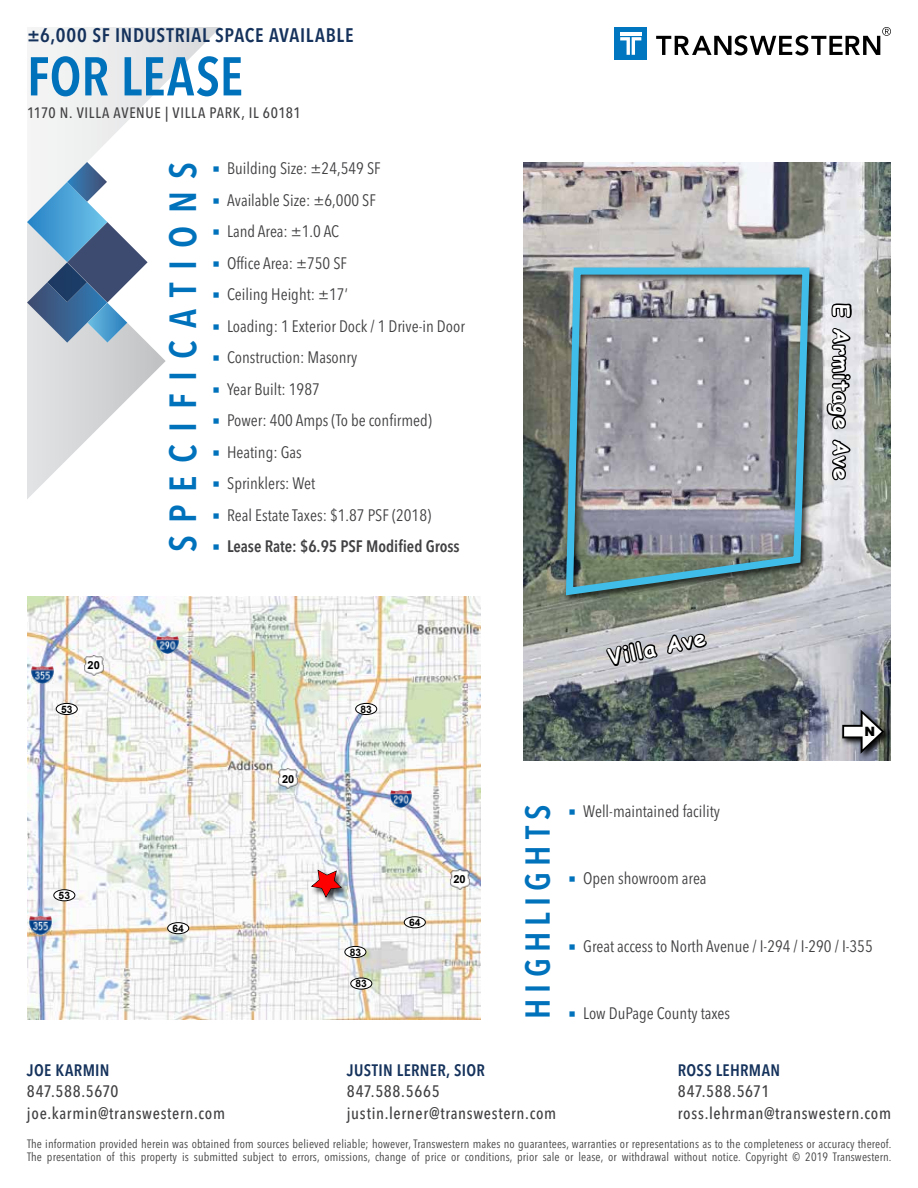
<style>
.page{position:relative;width:918px;height:1188px;background:#fff}
.page>*{position:absolute;margin:0;border:0;box-sizing:border-box;transform-origin:0 0}
.t1{font:600 condensed 54px "Avenir Next LT Pro";color:#0072bc}
.t2{font:600 condensed 37.5px "Avenir Next LT Pro";letter-spacing:.335em;color:#0072bc}
.t3{font:600 condensed 34.35px "Avenir Next LT Pro";letter-spacing:.18em;color:#0072bc}
.t4{font:700 21.15px "Comic Sans MS";letter-spacing:.05em;color:#fff}
.t5{font:600 condensed 19.5px "Avenir Next LT Pro";letter-spacing:.035em;color:#15325c}
.t6{font:condensed 16.5px/31.5px "Avenir Next LT Pro";color:#414042}
.t7{font:500 condensed 16.5px/21.8px "Avenir Next LT Pro";letter-spacing:.04em;color:#414042}
.t8{font:600 condensed 16.5px "Avenir Next LT Pro";letter-spacing:.02em;color:#15325c}
.t9{font:600 condensed 16.5px "Avenir Next LT Pro";color:#414042}
.t10{font:500 condensed 15px "Avenir Next LT Pro";letter-spacing:.045em;color:#414042}
.t11{font:900 12.9px "Arial";color:#000}
.t12{font:condensed 12px/13.5px "Avenir Next LT Pro";letter-spacing:.01em;color:#414042}
.t13{font:700 11.1px "Arial";color:#000}
.t14{font:700 10.2px "Arial";color:#000}
</style>
<div class="page">
<img style="left:524px;top:162px;width:367px;height:599px">
<div style="left:615px;top:27px;width:32px;height:33px;background:#0076c0"></div>
<svg style="left:620px;top:37px;width:21px;height:18px"></svg>
<hr style="left:620px;top:32px;width:21px;height:4px;background:#fff">
<svg style="left:656px;top:27px;width:235px;height:28px"></svg>
<svg style="left:605px;top:624px;width:55px;height:56px"></svg>
<svg style="left:666px;top:632px;width:42px;height:34px"></svg>
<svg style="left:825px;top:255px;width:29px;height:227px"></svg>
<img style="left:27px;top:596px;width:453px;height:423px">
<div style="left:310px;top:868px;width:40px;height:38px;background:#000;opacity:.75"></div>
<div style="left:168px;top:923px;width:21px;height:11px;background:#fff;border-radius:50%"></div>
<div style="left:167px;top:922px;width:22px;height:12px;border:1px solid #000;border-radius:50%"></div>
<div style="left:404px;top:917px;width:21px;height:11px;background:#fff;border-radius:50%"></div>
<div style="left:404px;top:916px;width:22px;height:12px;border:1px solid #000;border-radius:50%"></div>
<div style="left:56px;top:703px;width:21px;height:12px;background:#fff;border-radius:50%"></div>
<div style="left:56px;top:703px;width:22px;height:12px;border:1px solid #000;border-radius:50%"></div>
<div style="left:54px;top:890px;width:21px;height:11px;background:#fff;border-radius:50%"></div>
<div style="left:53px;top:889px;width:22px;height:12px;border:1px solid #000;border-radius:50%"></div>
<div style="left:356px;top:703px;width:21px;height:12px;background:#fff;border-radius:50%"></div>
<div style="left:355px;top:703px;width:22px;height:12px;border:1px solid #000;border-radius:50%"></div>
<div style="left:345px;top:946px;width:21px;height:12px;background:#fff;border-radius:50%"></div>
<div style="left:345px;top:946px;width:21px;height:12px;border:1px solid #000;border-radius:50%"></div>
<div style="left:351px;top:978px;width:21px;height:11px;background:#fff;border-radius:50%"></div>
<div style="left:350px;top:978px;width:22px;height:11px;border:1px solid #000;border-radius:50%"></div>
<img style="left:84px;top:655px;width:19px;height:20px">
<img style="left:279px;top:769px;width:19px;height:20px">
<img style="left:450px;top:870px;width:19px;height:19px">
<img style="left:30px;top:917px;width:21px;height:17px">
<img style="left:32px;top:666px;width:21px;height:18px">
<img style="left:157px;top:636px;width:21px;height:17px">
<img style="left:390px;top:790px;width:22px;height:18px">
<div style="left:840px;top:708px;width:52px;height:53px;background:#000;opacity:.75"></div>
<div style="left:842px;top:712px;width:47px;height:45px;background:#000;opacity:.75"></div>
<div style="left:844px;top:727px;width:26px;height:9px;background:#fff"></div>
<svg style="left:861px;top:710px;width:23px;height:44px"></svg>
<div style="left:564px;top:265px;width:255px;height:339px;background:#000;opacity:.75"></div>
<img style="left:562px;top:264px;width:251px;height:335px">
<svg style="left:27px;top:27px;width:194px;height:472px"></svg>
<svg style="left:303px;top:860px;width:46px;height:43px"></svg>
<p class="t5" style="left:27px;top:23px;width:328px">±6,000 SF INDUSTRIAL SPACE AVAILABLE</p>
<h1 class="t1" style="left:27px;top:44px;width:218px">FOR LEASE</h1>
<p class="t10" style="left:27px;top:104px;width:275px">1170 N. VILLA AVENUE | VILLA PARK, IL 60181</p>
<h2 class="t2" style="left:160px;top:552px;width:392px;rotate:-90deg">SPECIFICATIONS</h2>
<p class="t6" style="left:227px;top:153px;width:239px">Building Size: ±24,549 SF<br>Available Size: ±6,000 SF<br>Land Area: ±1.0 AC<br>Office Area: ±750 SF<br>Ceiling Height: ±17’<br>Loading: 1 Exterior Dock / 1 Drive-in Door<br>Construction: Masonry<br>Year Built: 1987<br>Power: 400 Amps (To be confirmed)<br>Heating: Gas<br>Sprinklers: Wet<br>Real Estate Taxes: $1.87 PSF (2018)</p>
<p class="t9" style="left:227px;top:537px;width:234px">Lease Rate: $6.95 PSF Modified Gross</p>
<p class="t4" style="left:857px;top:304px;width:177px;rotate:90deg">E Armitage Ave</p>
<p class="t14" style="left:61px;top:702px;width:13px">53</p>
<p class="t13" style="left:88px;top:657px;width:14px">20</p>
<p class="t14" style="left:59px;top:888px;width:13px">53</p>
<p class="t14" style="left:173px;top:921px;width:13px">64</p>
<p class="t8" style="left:27px;top:1060px;width:84px">JOE KARMIN</p>
<p class="t7" style="left:27px;top:1081px;width:200px">847.588.5670 joe.karmin@transwestern.com</p>
<p class="t13" style="left:282px;top:771px;width:14px">20</p>
<p class="t14" style="left:361px;top:702px;width:13px">83</p>
<p class="t14" style="left:350px;top:945px;width:13px">83</p>
<p class="t14" style="left:356px;top:977px;width:13px">83</p>
<p class="t14" style="left:409px;top:915px;width:13px">64</p>
<p class="t13" style="left:453px;top:872px;width:14px">20</p>
<h3 class="t3" style="left:517px;top:1019px;width:216px;rotate:-90deg">HIGHLIGHTS</h3>
<p class="t8" style="left:347px;top:1060px;width:140px">JUSTIN LERNER, SIOR</p>
<p class="t7" style="left:347px;top:1081px;width:211px">847.588.5665 justin.lerner@transwestern.com</p>
<p class="t4" style="left:605px;top:642px;width:100px;rotate:-12deg">Villa Ave</p>
<p class="t6" style="left:583px;top:795px;width:138px">Well-maintained facility</p>
<p class="t6" style="left:583px;top:863px;width:125px">Open showroom area</p>
<p class="t11" style="left:865px;top:722px;width:12px">N</p>
<p class="t6" style="left:583px;top:930px;width:291px">Great access to North Avenue / I-294 / I-290 / I-355</p>
<p class="t6" style="left:583px;top:998px;width:149px">Low DuPage County taxes</p>
<p class="t8" style="left:678px;top:1060px;width:104px">ROSS LEHRMAN</p>
<p class="t7" style="left:678px;top:1081px;width:215px">847.588.5671 ross.lehrman@transwestern.com</p>
<p class="t12" style="left:27px;top:1136px;width:866px">The information provided herein was obtained from sources believed reliable; however, Transwestern makes no guarantees, warranties or representations as to the completeness or accuracy thereof.<br>The presentation of this property is submitted subject to errors, omissions, change of price or conditions, prior sale or lease, or withdrawal without notice. Copyright © 2019 Transwestern.</p>
</div>
